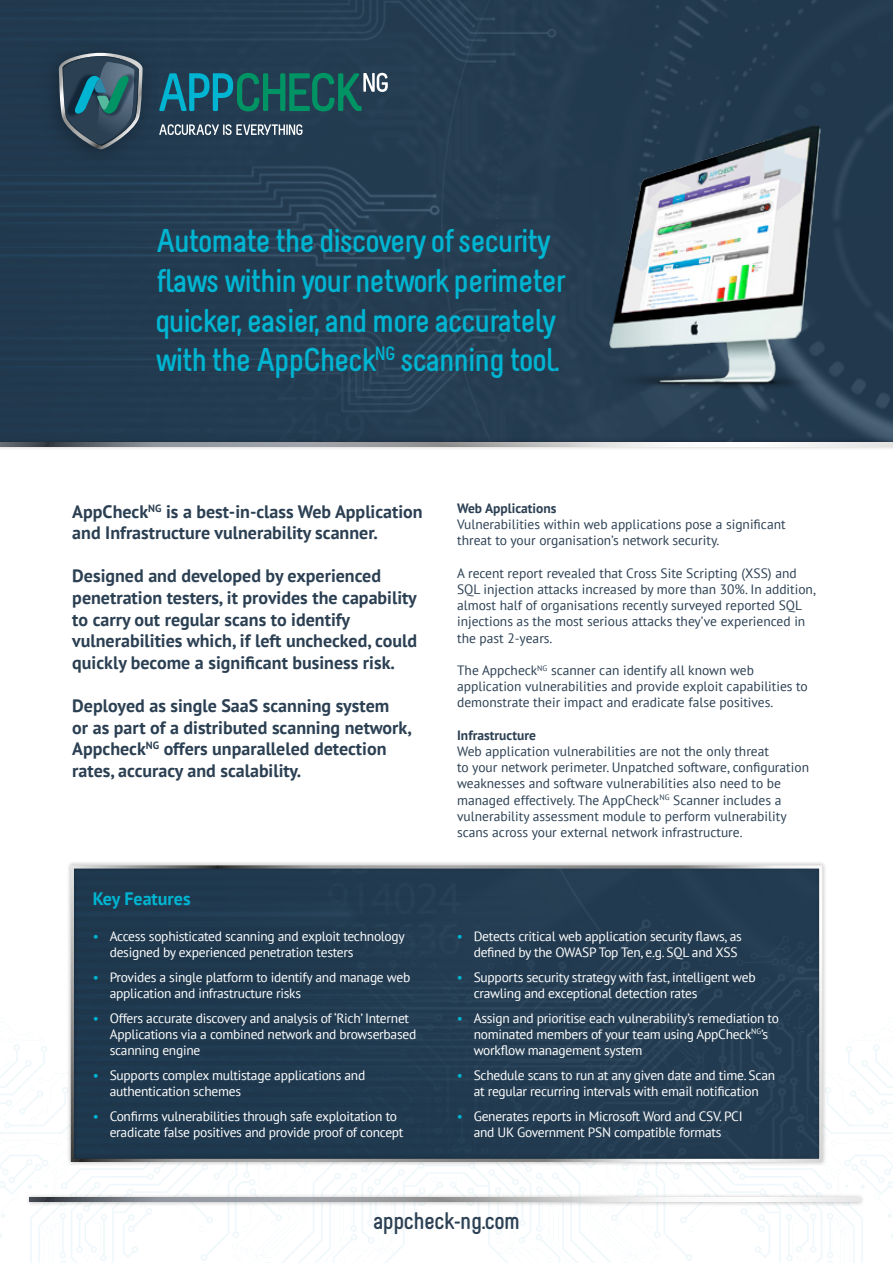
<style>
.page{position:relative;width:893px;height:1263px;background:#fff}
.page>*{position:absolute;margin:0;border:0;box-sizing:border-box;transform-origin:0 0}
.t1{font:700 33px/39.6px "Melbourne";letter-spacing:-.04em;color:#00b5d2}
.t2{font:700 24px "Melbourne";letter-spacing:-.04em;color:#2c4053}
.t3{font:700 18px/21.6px "PT Sans";color:#2c4053}
.t4{font:700 18px "PT Sans";color:#00b5d2}
.t5{font:13.5px/16.2px "PT Sans";letter-spacing:-.02em;color:#fff}
.t6{font:13.5px/16.2px "PT Sans";color:#2c4053}
.t7{font:700 13.5px "PT Sans";color:#2c4053}
.s1{color:#00b5d2}
</style>
<div class="page">
<svg style="left:0;top:1045px;width:893px;height:218px"></svg>
<img style="left:0;top:0;width:893px;height:438px">
<div style="left:34px;top:38px;width:128px;height:131px;background:#21394d"></div>
<svg style="left:159px;top:124px;width:143px;height:11px"></svg>
<svg style="left:159px;top:73px;width:229px;height:38px;background:#1c666c"></svg>
<svg style="left:59px;top:53px;width:83px;height:96px;background:#3c5d6b"></svg>
<div style="left:0;top:438px;width:893px;height:13px;background:#000;opacity:.3"></div>
<svg style="left:0;top:442px;width:893px;height:4px"></svg>
<div style="left:25px;top:1193px;width:840px;height:13px;background:#000;opacity:.3"></div>
<svg style="left:30px;top:1197px;width:830px;height:5px"></svg>
<div style="left:66px;top:861px;width:761px;height:305px;background:#223b50"></div>
<div style="left:71px;top:865px;width:751px;height:297px;border:3px solid #fff"></div>
<img style="left:556px;top:124px;width:325px;height:266px">
<h1 class="t1" style="left:155px;top:222px;width:411px">Automate the discovery of security flaws within your network perimeter quicker, easier, and more accurately with the AppCheck<sup>NG</sup> scanning tool.</h1>
<h3 class="t3" style="left:72px;top:500px;width:352px">AppCheck<sup>NG</sup> is a best-in-class Web Application and Infrastructure vulnerability scanner.</h3>
<h3 class="t3" style="left:72px;top:565px;width:346px">Designed and developed by experienced penetration testers, it provides the capability to carry out regular scans to identify vulnerabilities which, if left unchecked, could quickly become a significant business risk.</h3>
<h3 class="t3" style="left:72px;top:695px;width:341px">Deployed as single SaaS scanning system<br>or as part of a distributed scanning network, Appcheck<sup>NG</sup> offers unparalleled detection rates, accuracy and scalability.</h3>
<h3 class="t4" style="left:93px;top:887px;width:99px">Key Features</h3>
<p class="t5" style="left:110px;top:928px;width:297px;text-indent:-17px"><span class="s1">•</span> Access sophisticated scanning and exploit technology designed by experienced penetration testers</p>
<p class="t5" style="left:110px;top:968px;width:302px;text-indent:-17px"><span class="s1">•</span> Provides a single platform to identify and manage web application and infrastructure risks</p>
<p class="t5" style="left:110px;top:1009px;width:308px;text-indent:-17px"><span class="s1">•</span> Offers accurate discovery and analysis of ‘Rich’ Internet<br>Applications via a combined network and browserbased scanning engine</p>
<p class="t5" style="left:110px;top:1066px;width:257px;text-indent:-17px"><span class="s1">•</span> Supports complex multistage applications and authentication schemes</p>
<p class="t5" style="left:110px;top:1107px;width:295px;text-indent:-17px"><span class="s1">•</span> Confirms vulnerabilities through safe exploitation to eradicate false positives and provide proof of concept</p>
<p class="t7" style="left:457px;top:499px;width:101px">Web Applications</p>
<p class="t6" style="left:457px;top:516px;width:330px">Vulnerabilities within web applications pose a significant threat to your organisation’s network security.</p>
<p class="t6" style="left:457px;top:565px;width:360px">A recent report revealed that Cross Site Scripting (XSS) and SQL injection attacks increased by more than 30%. In addition, almost half of organisations recently surveyed reported SQL injections as the most serious attacks they’ve experienced in the past 2-years.</p>
<p class="t6" style="left:457px;top:662px;width:352px">The Appcheck<sup>NG</sup> scanner can identify all known web application vulnerabilities and provide exploit capabilities to demonstrate their impact and eradicate false positives.</p>
<p class="t7" style="left:457px;top:726px;width:80px">Infrastructure</p>
<p class="t6" style="left:457px;top:743px;width:353px">Web application vulnerabilities are not the only threat<br>to your network perimeter. Unpatched software, configuration weaknesses and software vulnerabilities also need to be managed effectively. The AppCheck<sup>NG</sup> Scanner includes a vulnerability assessment module to perform vulnerability scans across your external network infrastructure.</p>
<p class="t5" style="left:474px;top:928px;width:270px;text-indent:-17px"><span class="s1">•</span> Detects critical web application security flaws, as defined by the OWASP Top Ten, e.g. SQL and XSS</p>
<p class="t5" style="left:474px;top:968px;width:283px;text-indent:-17px"><span class="s1">•</span> Supports security strategy with fast, intelligent web crawling and exceptional detection rates</p>
<p class="t5" style="left:474px;top:1009px;width:307px;text-indent:-17px"><span class="s1">•</span> Assign and prioritise each vulnerability’s remediation to nominated members of your team using AppCheck<sup>NG</sup>’s workflow management system</p>
<p class="t5" style="left:457px;top:1066px;width:320px;text-align:center"><span class="s1">•</span> Schedule scans to run at any given date and time. Scan at regular recurring intervals with email notification</p>
<p class="t5" style="left:457px;top:1107px;width:287px;text-align:center"><span class="s1">•</span> Generates reports in Microsoft Word and CSV. PCI and UK Government PSN compatible formats</p>
<h2 class="t2" style="left:373px;top:1208px;width:149px">appcheck−ng.com</h2>
</div>
